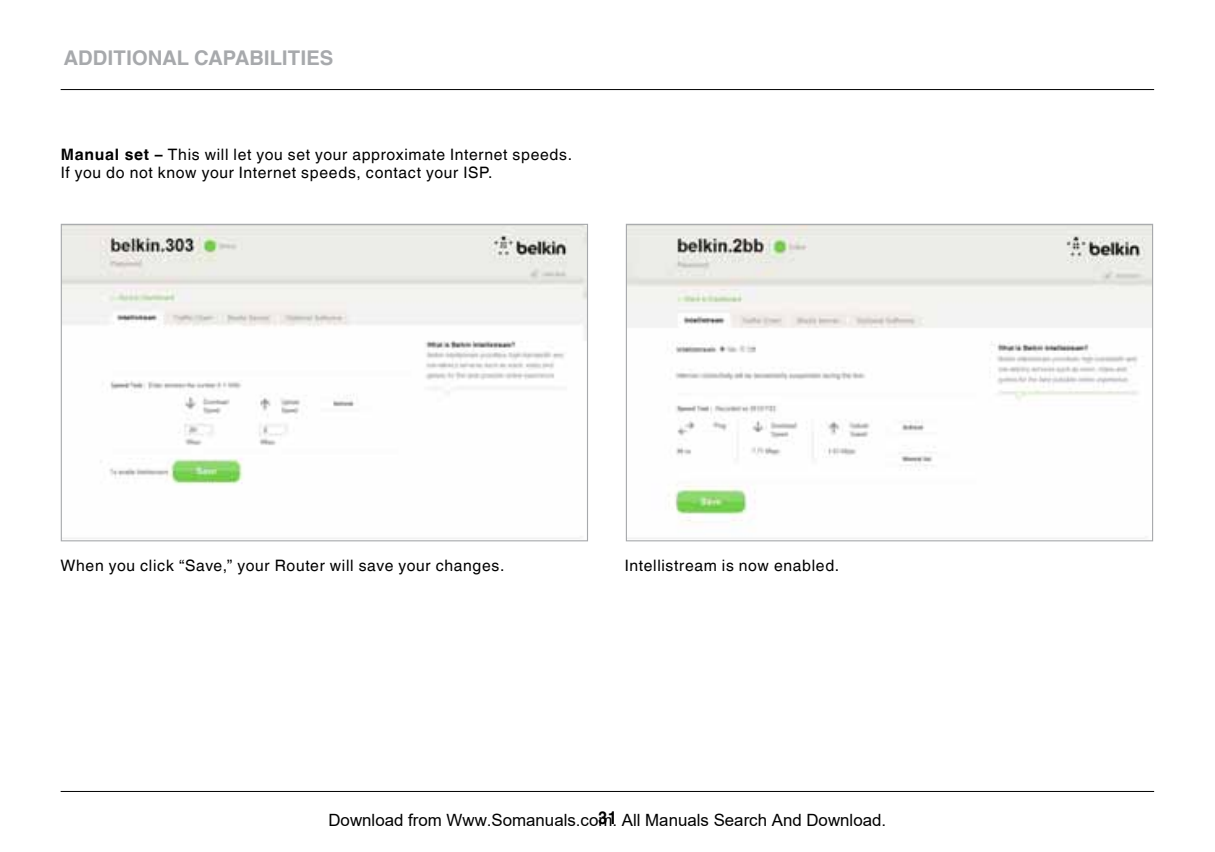
<style>
.page{position:relative;width:1215px;height:852px;background:#fff}
.page>*{position:absolute;margin:0;border:0;box-sizing:border-box;transform-origin:0 0}
.t1{font:700 20.25px "Helvetica World";color:#a7a9ac}
.t2{font:700 18px "Helvetica World";color:#000;scale:.9 1}
.t3{font:16.88px "Arial";color:#000}
.t4{font:15.75px/18px "Helvetica World";letter-spacing:.045em;color:#000}
.s1{font-weight:700}
</style>
<div class="page">
<hr style="left:61px;top:790px;width:1093px;height:1px;background:#000">
<hr style="left:61px;top:89px;width:1093px;height:1px;background:#000">
<img style="left:63px;top:226px;width:523px;height:313px">
<div style="left:61px;top:224px;width:527px;height:317px;border:1px solid #a7a9ac"></div>
<img style="left:628px;top:226px;width:523px;height:313px">
<div style="left:626px;top:224px;width:527px;height:317px;border:1px solid #a7a9ac"></div>
<p class="t1" style="left:64px;top:46px;width:13px">ADDITIO</p>
<p class="t1" style="left:148px;top:46px;width:187px">NAL CAPABILITI ES</p>
<p class="t4" style="left:61px;top:145px;width:513px"><span class="s1">MANUAL SET –</span> This will let you set your approximate Internet speeds.<br>If you do not know your Internet speeds, contact your ISP.</p>
<p class="t4" style="left:61px;top:556px;width:445px">When you click “Save,” your Router will save your changes.</p>
<p class="t4" style="left:625px;top:556px;width:216px">Intellistream is now enabled.</p>
<p class="t2" style="left:598px;top:806px;width:23px">31</p>
<p class="t3" style="left:328px;top:810px;width:559px">Download from Www.Somanuals.com. All Manuals Search And Download.</p>
</div>
